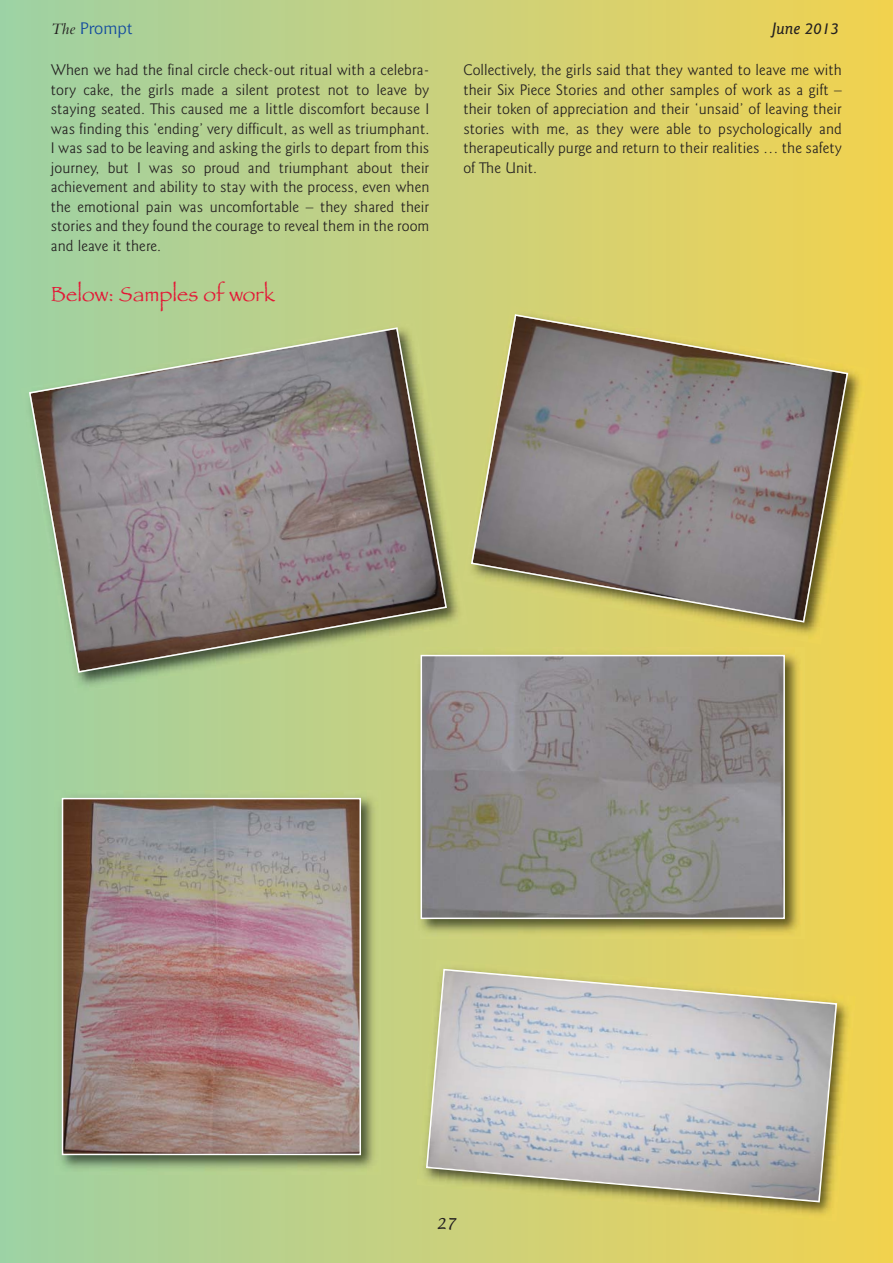
<style>
.page{position:relative;width:893px;height:1263px;background:#fff}
.page>*{position:absolute;margin:0;border:0;box-sizing:border-box;transform-origin:0 0}
.t1{font:21px "Papyrus Plain";letter-spacing:.005em;color:#e31836}
.t2{font:16.5px "Chianti BT";letter-spacing:.005em;color:#11499f}
.t3{font:italic 500 16.5px "Goudy Sans IT Cby BT";letter-spacing:.005em;color:#231f20}
.t4{font:300 15.3px/19.5px "Goudy Sans IT Cby BT";letter-spacing:.005em;color:#231f20;text-align:justify}
.t5{font:italic 15px "Lucida Handwriting";color:#231f20}
.s1{font-family:"Bembo";font-style:italic;color:#231f20}
</style>
<div class="page">
<div style="left:0;top:0;width:892px;height:1263px;background:linear-gradient(to right,#9fd1a6,#f3d251)"></div>
<img style="left:462px;top:305px;width:408px;height:340px">
<svg style="left:470px;top:313px;width:379px;height:311px;background:#9a9277"></svg>
<img style="left:20px;top:319px;width:448px;height:375px">
<svg style="left:28px;top:326px;width:420px;height:348px;background:#919283"></svg>
<img style="left:414px;top:648px;width:390px;height:291px">
<img style="left:423px;top:658px;width:359px;height:258px">
<div style="left:420px;top:655px;width:365px;height:264px;border:2px solid #fff"></div>
<img style="left:55px;top:791px;width:325px;height:384px">
<img style="left:65px;top:801px;width:293px;height:351px">
<div style="left:62px;top:798px;width:299px;height:357px;border:2px solid #fff"></div>
<img style="left:416px;top:959px;width:440px;height:263px">
<svg style="left:425px;top:968px;width:413px;height:235px;background:#c5c3b5"></svg>
<p class="t2" style="left:51px;top:18px;width:83px"><span class="s1">The</span> Prompt</p>
<p class="t3" style="left:772px;top:18px;width:69px">June 2013</p>
<p class="t4" style="left:51px;top:60px;width:380px">When we had the final circle check-out ritual with a celebra&shy;tory cake, the girls made a silent protest not to leave by staying seated. This caused me a little discomfort because I was finding this ‘ending’ very difficult, as well as triumphant.<br>I was sad to be leaving and asking the girls to depart from this journey, but I was so proud and triumphant about their achievement and ability to stay with the process, even when the emotional pain was uncomfortable – they shared their stories and they found the courage to reveal them in the room and leave it there.</p>
<p class="t4" style="left:463px;top:60px;width:380px">Collectively, the girls said that they wanted to leave me with their Six Piece Stories and other samples of work as a gift – their token of appreciation and their ‘unsaid’ of leaving their stories with me, as they were able to psychologically and therapeutically purge and return to their realities … the safety of The Unit.</p>
<h1 class="t1" style="left:51px;top:281px;width:226px">Below: Samples of work</h1>
<p class="t5" style="left:436px;top:1215px;width:22px">27</p>
</div>
